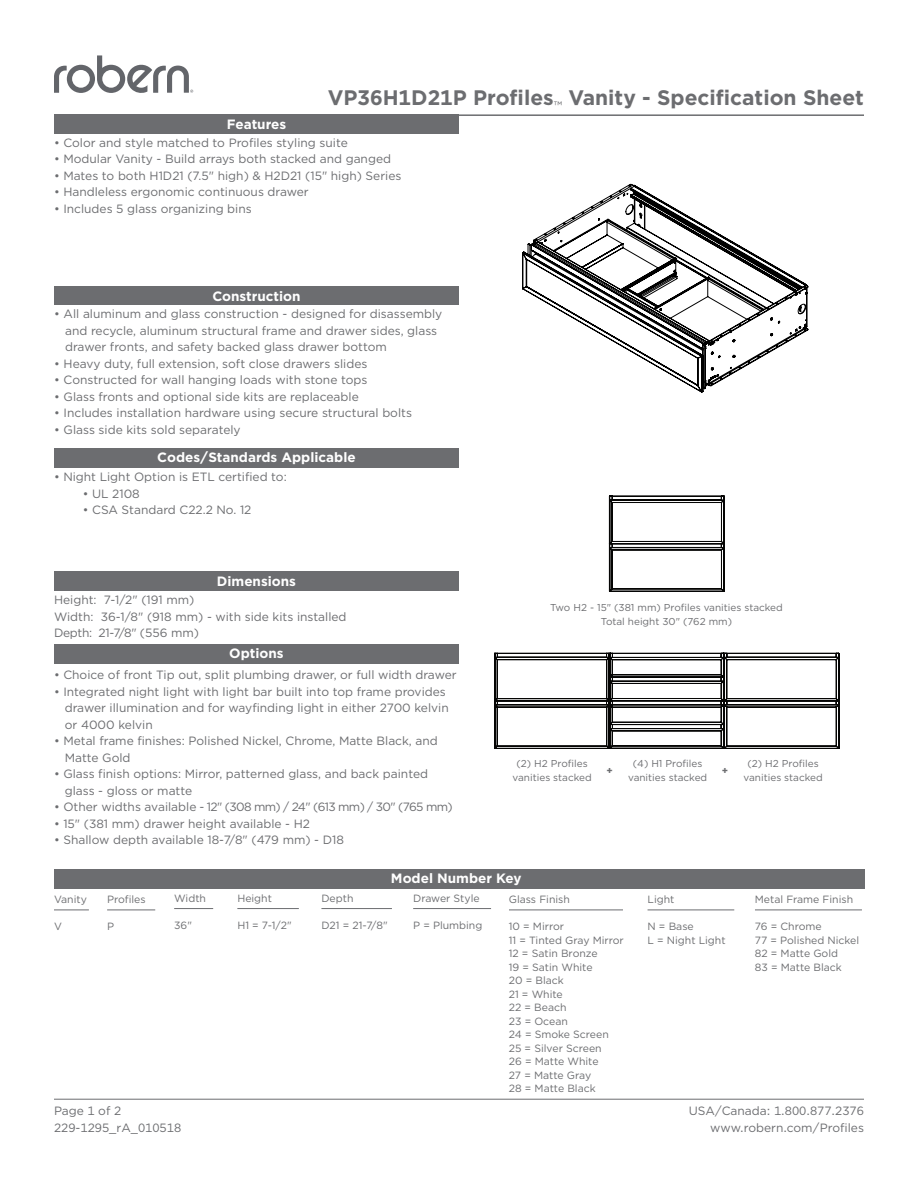
<style>
.page{position:relative;width:918px;height:1188px;background:#fff}
.page>*{position:absolute;margin:0;border:0;box-sizing:border-box;transform-origin:0 0}
.t1{font:700 21px "Gotham";color:#6c6d70}
.t2{font:700 13.5px "Gotham";color:#fff}
.Spec_Sheet{font:12px/16.5px "Gotham";color:#6c6d70}
.Spec_Sheet-2{font:12px "Gotham";letter-spacing:-.025em;color:#6c6d70}
.t3{font:10.5px/13.5px "Gotham";color:#6c6d70}
.t4{font:10.05px/13.5px "Gotham";color:#6c6d70;text-align:center}
.t5{font:700 10.05px "Gotham";color:#6c6d70}
</style>
<div class="page">
<hr style="left:54px;top:1099px;width:810px;height:1px;background:#6c6d70">
<div style="left:54px;top:115px;width:405px;height:19px;background:#6c6d70"></div>
<div style="left:54px;top:286px;width:405px;height:19px;background:#6c6d70"></div>
<div style="left:54px;top:644px;width:405px;height:20px;background:#6c6d70"></div>
<div style="left:54px;top:571px;width:405px;height:19px;background:#6c6d70"></div>
<div style="left:54px;top:448px;width:405px;height:19px;background:#6c6d70"></div>
<hr style="left:54px;top:114px;width:810px;height:2px;background:#6c6d70">
<div style="left:54px;top:869px;width:811px;height:19px;background:#6c6d70"></div>
<hr style="left:648px;top:910px;width:86px;height:1px;background:#6c6d70">
<hr style="left:107px;top:910px;width:48px;height:1px;background:#6c6d70">
<hr style="left:54px;top:910px;width:35px;height:1px;background:#6c6d70">
<hr style="left:509px;top:910px;width:114px;height:1px;background:#6c6d70">
<hr style="left:755px;top:910px;width:107px;height:1px;background:#6c6d70">
<svg style="left:54px;top:55px;width:139px;height:38px"></svg>
<svg style="left:495px;top:653px;width:344px;height:96px"></svg>
<svg style="left:609px;top:496px;width:115px;height:95px"></svg>
<hr style="left:174px;top:908px;width:39px;height:1px;background:#6c6d70">
<hr style="left:237px;top:908px;width:62px;height:1px;background:#6c6d70">
<svg style="left:522px;top:184px;width:286px;height:208px"></svg>
<hr style="left:413px;top:908px;width:78px;height:1px;background:#6c6d70">
<hr style="left:321px;top:908px;width:71px;height:1px;background:#6c6d70">
<p class="t2" style="left:227px;top:115px;width:61px">Features</p>
<p class="t1" style="left:328px;top:84px;width:538px">VP36H1D21P Profiles<sub>™</sub> Vanity - Specification Sheet</p>
<p class="Spec_Sheet" style="left:54px;top:134px;width:295px">• Color and style matched to Profiles styling suite</p>
<p class="Spec_Sheet" style="left:54px;top:151px;width:339px">• Modular Vanity - Build arrays both stacked and ganged</p>
<p class="Spec_Sheet" style="left:54px;top:167px;width:349px">• Mates to both H1D21 (7.5" high) &amp; H2D21 (15" high) Series</p>
<p class="Spec_Sheet" style="left:54px;top:184px;width:256px">• Handleless ergonomic continuous drawer</p>
<p class="Spec_Sheet" style="left:54px;top:200px;width:199px">• Includes 5 glass organizing bins</p>
<p class="t2" style="left:212px;top:287px;width:90px">Construction</p>
<p class="Spec_Sheet" style="left:65px;top:306px;width:379px;text-indent:-11px">• All aluminum and glass construction - designed for disassembly and recycle, aluminum structural frame and drawer sides, glass drawer fronts, and safety backed glass drawer bottom</p>
<p class="Spec_Sheet" style="left:54px;top:355px;width:315px">• Heavy duty, full extension, soft close drawers slides</p>
<p class="Spec_Sheet" style="left:54px;top:372px;width:315px">• Constructed for wall hanging loads with stone tops</p>
<p class="Spec_Sheet" style="left:54px;top:388px;width:306px">• Glass fronts and optional side kits are replaceable</p>
<p class="Spec_Sheet" style="left:54px;top:405px;width:359px">• Includes installation hardware using secure structural bolts</p>
<p class="Spec_Sheet" style="left:54px;top:421px;width:188px">• Glass side kits sold separately</p>
<p class="Spec_Sheet" style="left:54px;top:469px;width:234px">• Night Light Option is ETL certified to:</p>
<p class="Spec_Sheet" style="left:83px;top:485px;width:59px">• UL 2108</p>
<p class="Spec_Sheet" style="left:83px;top:502px;width:170px">• CSA Standard C22.2 No. 12</p>
<p class="t2" style="left:157px;top:448px;width:200px">Codes/Standards Applicable</p>
<p class="t2" style="left:217px;top:572px;width:81px">Dimensions</p>
<p class="Spec_Sheet" style="left:54px;top:591px;width:142px">Height: 7-1/2" (191 mm)</p>
<p class="Spec_Sheet" style="left:54px;top:608px;width:294px">Width: 36-1/8" (918 mm) - with side kits installed</p>
<p class="Spec_Sheet-2" style="left:54px;top:625px;width:147px">Depth: 21-7/8" (556 mm)</p>
<p class="t2" style="left:229px;top:644px;width:56px">Options</p>
<p class="Spec_Sheet" style="left:54px;top:666px;width:404px">• Choice of front Tip out, split plumbing drawer, or full width drawer</p>
<p class="Spec_Sheet" style="left:65px;top:683px;width:386px;text-indent:-11px">• Integrated night light with light bar built into top frame provides drawer illumination and for wayfinding light in either 2700 kelvin or 4000 kelvin</p>
<p class="Spec_Sheet" style="left:65px;top:732px;width:375px;text-indent:-11px">• Metal frame finishes: Polished Nickel, Chrome, Matte Black, and<br>Matte Gold</p>
<p class="Spec_Sheet" style="left:65px;top:765px;width:365px;text-indent:-11px">• Glass finish options: Mirror, patterned glass, and back painted glass - gloss or matte</p>
<p class="Spec_Sheet" style="left:54px;top:798px;width:400px">• Other widths available - 12" (308 mm) / 24" (613 mm) / 30" (765 mm)</p>
<p class="Spec_Sheet" style="left:54px;top:815px;width:258px">• 15" (381 mm) drawer height available - H2</p>
<p class="Spec_Sheet" style="left:54px;top:831px;width:291px">• Shallow depth available 18-7/8" (479 mm) - D18</p>
<p class="t4" style="left:550px;top:601px;width:234px">Two H2 - 15" (381 mm) Profiles vanities stacked<br>Total height 30" (762 mm)</p>
<p class="t4" style="left:513px;top:756px;width:81px">(2) H2 Profiles vanities stacked</p>
<p class="t5" style="left:606px;top:764px;width:8px">+</p>
<p class="t5" style="left:722px;top:764px;width:8px">+</p>
<p class="t4" style="left:628px;top:756px;width:81px">(4) H1 Profiles vanities stacked</p>
<p class="t4" style="left:744px;top:756px;width:81px">(2) H2 Profiles vanities stacked</p>
<p class="t2" style="left:391px;top:869px;width:132px">Model Number Key</p>
<p class="t3" style="left:54px;top:893px;width:34px">Vanity</p>
<p class="t3" style="left:54px;top:920px;width:9px">V</p>
<p class="t3" style="left:107px;top:893px;width:40px">Profiles</p>
<p class="t3" style="left:107px;top:920px;width:9px">P</p>
<p class="t3" style="left:174px;top:891px;width:33px">Width</p>
<p class="t3" style="left:174px;top:918px;width:19px">36"</p>
<p class="t3" style="left:237px;top:891px;width:36px">Height</p>
<p class="t3" style="left:237px;top:918px;width:56px">H1 = 7-1/2"</p>
<p class="t3" style="left:321px;top:891px;width:34px">Depth</p>
<p class="t3" style="left:321px;top:918px;width:68px">D21 = 21-7/8"</p>
<p class="t3" style="left:413px;top:891px;width:68px">Drawer Style</p>
<p class="t3" style="left:413px;top:918px;width:71px">P = Plumbing</p>
<p class="t3" style="left:509px;top:893px;width:63px">Glass Finish</p>
<p class="t3" style="left:509px;top:920px;width:117px">10 = Mirror<br>11 = Tinted Gray Mirror</p>
<p class="t3" style="left:509px;top:947px;width:91px">12 = Satin Bronze</p>
<p class="t3" style="left:509px;top:960px;width:85px">19 = Satin White</p>
<p class="t3" style="left:509px;top:974px;width:57px">20 = Black</p>
<p class="t3" style="left:509px;top:987px;width:55px">21 = White</p>
<p class="t3" style="left:509px;top:1001px;width:59px">22 = Beach</p>
<p class="t3" style="left:509px;top:1014px;width:61px">23 = Ocean</p>
<p class="t3" style="left:509px;top:1028px;width:102px">24 = Smoke Screen</p>
<p class="t3" style="left:509px;top:1041px;width:94px">25 = Silver Screen</p>
<p class="t3" style="left:509px;top:1055px;width:91px">26 = Matte White</p>
<p class="t3" style="left:509px;top:1068px;width:84px">27 = Matte Gray</p>
<p class="t3" style="left:509px;top:1082px;width:88px">28 = Matte Black</p>
<p class="t3" style="left:648px;top:893px;width:28px">Light</p>
<p class="t3" style="left:648px;top:920px;width:48px">N = Base</p>
<p class="t3" style="left:648px;top:933px;width:80px">L = Night Light</p>
<p class="t3" style="left:755px;top:893px;width:100px">Metal Frame Finish</p>
<p class="t3" style="left:755px;top:920px;width:106px">76 = Chrome<br>77 = Polished Nickel</p>
<p class="t3" style="left:755px;top:947px;width:85px">82 = Matte Gold</p>
<p class="t3" style="left:755px;top:960px;width:89px">83 = Matte Black</p>
<p class="Spec_Sheet" style="left:54px;top:1103px;width:69px">Page 1 of 2</p>
<p class="Spec_Sheet" style="left:54px;top:1119px;width:129px">229-1295_rA_010518</p>
<p class="Spec_Sheet" style="left:689px;top:1103px;width:177px">USA/Canada: 1.800.877.2376</p>
<p class="Spec_Sheet" style="left:710px;top:1119px;width:155px">www.robern.com/Profiles</p>
</div>
